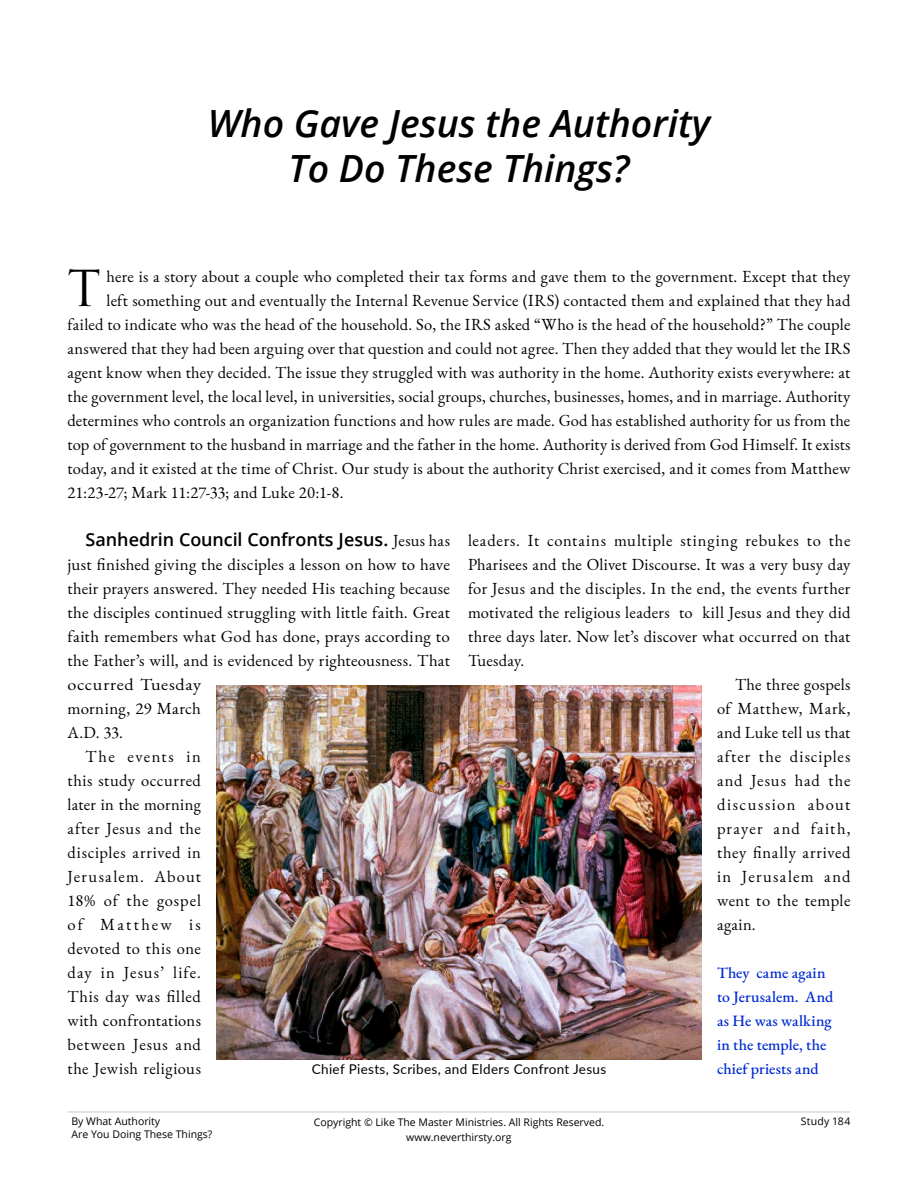
<style>
.page{position:relative;width:918px;height:1188px;background:#fff}
.page>*{position:absolute;margin:0;border:0;box-sizing:border-box;transform-origin:0 0}
.t1{font:48.3px "Trajan Pro 3";color:#000}
.t2{font:italic 600 37.5px/45px "Open Sans";color:#000;text-align:center}
.t3{font:600 18px "Open Sans";color:#000}
.t4{font:16.5px "EB Garamond";letter-spacing:.015em;color:#000}
.t5{font:16.5px "EB Garamond";letter-spacing:.05em;color:#000}
.t6{font:16.5px "EB Garamond";letter-spacing:.045em;color:#000}
.t7{font:16.5px "EB Garamond";letter-spacing:.035em;color:#000}
.t8{font:16.5px "EB Garamond";letter-spacing:.07em;color:#000}
.t9{font:16.5px "EB Garamond";letter-spacing:.09em;color:#000}
.t10{font:16.5px "EB Garamond";letter-spacing:.04em;color:#000}
.t11{font:16.5px "EB Garamond";letter-spacing:.06em;color:#000}
.t12{font:16.5px "EB Garamond";letter-spacing:.035em;color:#000;scale:1.1 1}
.t13{font:16.5px "EB Garamond";letter-spacing:.065em;color:#000}
.t14{font:16.5px "EB Garamond";letter-spacing:.055em;color:#000}
.t15{font:16.5px "EB Garamond";letter-spacing:.075em;color:#000}
.t16{font:16.5px "EB Garamond";letter-spacing:.135em;color:#000}
.t17{font:500 15.75px/24px "EB Garamond";color:#002bd3}
.t18{font:13.5px "Lato";letter-spacing:.025em;color:#000}
.t19{font:10.5px/13.5px "Open Sans";color:#000}
.t20{font:10.5px "Open Sans";letter-spacing:.025em;color:#000}
.s1{font-family:"EB Garamond";font-weight:400;font-size:16.5px}
</style>
<div class="page">
<hr style="left:68px;top:1111px;width:782px;height:2px;background:#d2cccd">
<img style="left:216px;top:686px;width:486px;height:374px">
<h2 class="t2" style="left:208px;top:104px;width:504px">Who Gave Jesus the Authority<br>To Do These Things?</h2>
<h1 class="t1" style="left:68px;top:261px;width:35px">T</h1>
<p class="t4" style="left:107px;top:270px;width:745px">here is a story about a couple who completed their tax forms and gave them to the government. Except that they</p>
<p class="t4" style="left:107px;top:294px;width:745px">left something out and eventually the Internal Revenue Service (IRS) contacted them and explained that they had</p>
<p class="t4" style="left:68px;top:318px;width:784px">failed to indicate who was the head of the household. So, the IRS asked “Who is the head of the household?” The couple</p>
<p class="t4" style="left:68px;top:342px;width:784px">answered that they had been arguing over that question and could not agree. Then they added that they would let the IRS</p>
<p class="t4" style="left:68px;top:366px;width:784px">agent know when they decided. The issue they struggled with was authority in the home. Authority exists everywhere: at</p>
<p class="t4" style="left:68px;top:390px;width:784px">the government level, the local level, in universities, social groups, churches, businesses, homes, and in marriage. Authority</p>
<p class="t4" style="left:68px;top:414px;width:784px">determines who controls an organization functions and how rules are made. God has established authority for us from the</p>
<p class="t4" style="left:68px;top:438px;width:785px">top of government to the husband in marriage and the father in the home. Authority is derived from God Himself. It exists</p>
<p class="t4" style="left:68px;top:462px;width:784px">today, and it existed at the time of Christ. Our study is about the authority Christ exercised, and it comes from Matthew</p>
<p class="t4" style="left:68px;top:486px;width:278px">21:23-27; Mark 11:27-33; and Luke 20:1-8.</p>
<p class="t3" style="left:86px;top:532px;width:366px">Sanhedrin Council Confronts Jesus. <span class="s1">Jesus has</span></p>
<p class="t4" style="left:68px;top:558px;width:384px">just finished giving the disciples a lesson on how to have</p>
<p class="t4" style="left:68px;top:582px;width:384px">their prayers answered. They needed His teaching because</p>
<p class="t4" style="left:68px;top:606px;width:384px">the disciples continued struggling with little faith. Great</p>
<p class="t4" style="left:68px;top:630px;width:384px">faith remembers what God has done, prays according to</p>
<p class="t4" style="left:68px;top:654px;width:384px">the Father’s will, and is evidenced by righteousness. That</p>
<p class="t12" style="left:68px;top:678px;width:123px">occurred Tuesday</p>
<p class="t4" style="left:68px;top:702px;width:135px">morning, 29 March</p>
<p class="t4" style="left:68px;top:726px;width:57px">A.D. 33.</p>
<p class="t9" style="left:86px;top:750px;width:117px">The events in</p>
<p class="t7" style="left:68px;top:774px;width:135px">this study occurred</p>
<p class="t4" style="left:68px;top:798px;width:135px">later in the morning</p>
<p class="t6" style="left:68px;top:822px;width:135px">after Jesus and the</p>
<p class="t10" style="left:68px;top:846px;width:135px">disciples arrived in</p>
<p class="t8" style="left:68px;top:870px;width:135px">Jerusalem. About</p>
<p class="t5" style="left:68px;top:894px;width:135px">18% of the gospel</p>
<p class="t16" style="left:68px;top:918px;width:135px">of Matthew is</p>
<p class="t4" style="left:68px;top:942px;width:135px">devoted to this one</p>
<p class="t8" style="left:68px;top:966px;width:135px">day in Jesus’ life.</p>
<p class="t5" style="left:68px;top:990px;width:135px">This day was filled</p>
<p class="t4" style="left:68px;top:1014px;width:135px">with confrontations</p>
<p class="t5" style="left:68px;top:1038px;width:135px">between Jesus and</p>
<p class="t4" style="left:68px;top:1062px;width:135px">the Jewish religious</p>
<p class="t5" style="left:468px;top:534px;width:384px">leaders. It contains multiple stinging rebukes to the</p>
<p class="t4" style="left:468px;top:558px;width:384px">Pharisees and the Olivet Discourse. It was a very busy day</p>
<p class="t4" style="left:468px;top:582px;width:384px">for Jesus and the disciples. In the end, the events further</p>
<p class="t4" style="left:468px;top:606px;width:384px">motivated the religious leaders to kill Jesus and they did</p>
<p class="t4" style="left:468px;top:630px;width:384px">three days later. Now let’s discover what occurred on that</p>
<p class="t4" style="left:468px;top:654px;width:58px">Tuesday.</p>
<p class="t4" style="left:735px;top:678px;width:117px">The three gospels</p>
<p class="t7" style="left:717px;top:702px;width:135px">of Matthew, Mark,</p>
<p class="t4" style="left:717px;top:726px;width:135px">and Luke tell us that</p>
<p class="t11" style="left:717px;top:750px;width:135px">after the disciples</p>
<p class="t14" style="left:717px;top:774px;width:135px">and Jesus had the</p>
<p class="t9" style="left:717px;top:798px;width:135px">discussion about</p>
<p class="t13" style="left:717px;top:822px;width:135px">prayer and faith,</p>
<p class="t6" style="left:717px;top:846px;width:135px">they finally arrived</p>
<p class="t15" style="left:717px;top:870px;width:135px">in Jerusalem and</p>
<p class="t4" style="left:717px;top:894px;width:135px">went to the temple</p>
<p class="t4" style="left:717px;top:918px;width:40px">again.</p>
<p class="t17" style="left:717px;top:963px;width:118px">They came again to Jerusalem. And as He was walking in the temple, the chief priests and</p>
<p class="t18" style="left:312px;top:1064px;width:296px">Chief Piests, Scribes, and Elders Confront Jesus</p>
<p class="t19" style="left:71px;top:1115px;width:142px">By What Authority<br>Are You Doing These Things?</p>
<p class="t19" style="left:314px;top:1116px;width:292px">Copyright © Like The Master Ministries. All Rights Reserved.</p>
<p class="t20" style="left:801px;top:1117px;width:51px">Study 184</p>
<p class="t19" style="left:406px;top:1132px;width:107px">www.neverthirsty.org</p>
</div>
